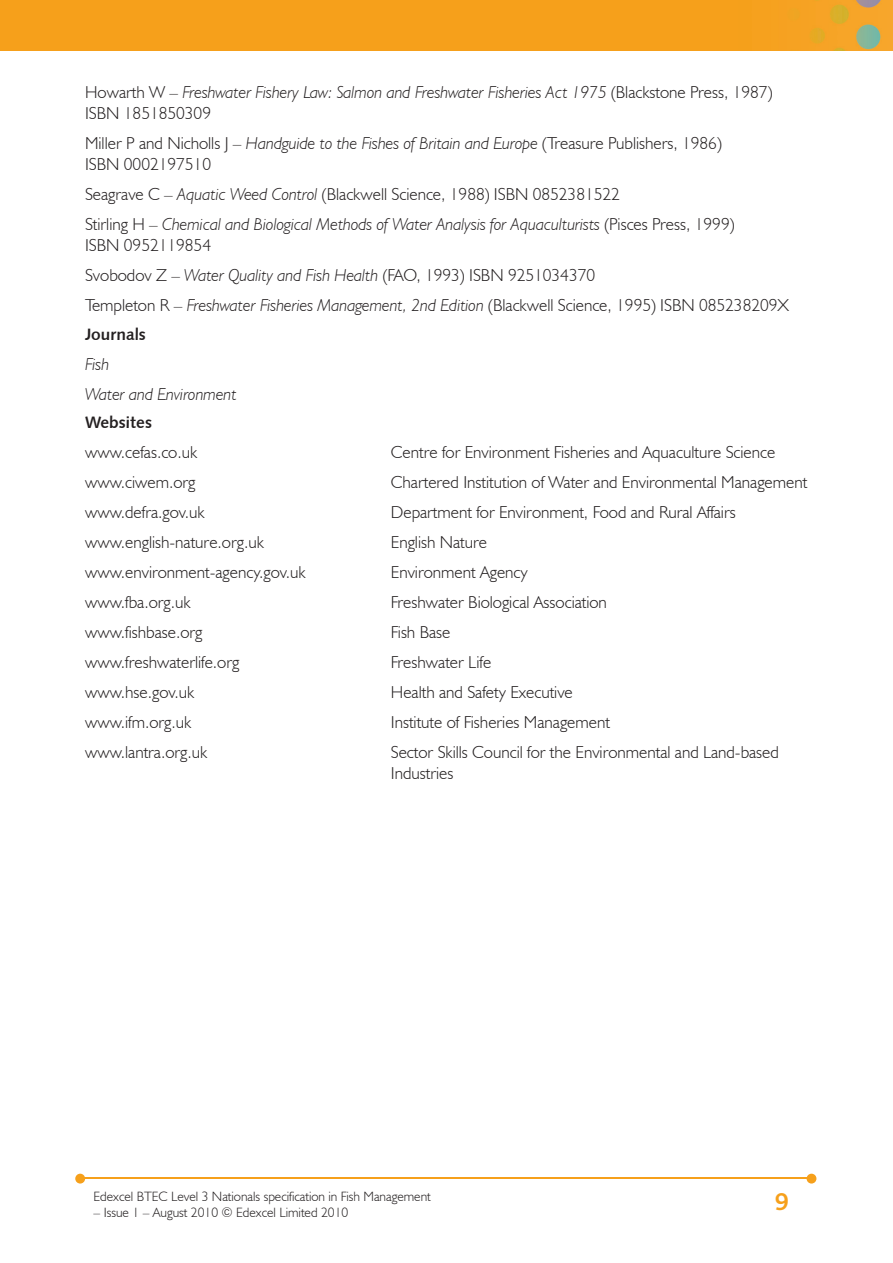
<style>
.page{position:relative;width:893px;height:1263px;background:#fff}
.page>*{position:absolute;margin:0;border:0;box-sizing:border-box;transform-origin:0 0}
.t1{font:700 25.5px "Bliss";color:#f6a01b}
.t2{font:300 17.25px/21px "Humanist 521 BT";color:#231f20}
.t3{font:italic 300 17.25px/30px "Humanist 521 BT";color:#231f20}
.t4{font:16.5px "Humanist 531 BT Bold A";color:#231f20}
.t5{font:300 13.5px "Humanist 521 BT";color:#231f20}
.s1{font-style:normal}
.s2{font-style:italic}
</style>
<div class="page">
<img style="left:0;top:0;width:893px;height:51px">
<hr style="left:82px;top:1178px;width:728px;height:1px;background:#f6a01b">
<svg style="left:807px;top:1174px;width:9px;height:9px"></svg>
<svg style="left:75px;top:1174px;width:10px;height:9px"></svg>
<p class="t3" style="left:85px;top:82px;width:689px;line-height:21px"><span class="s1">Howarth W –</span> Freshwater Fishery Law: Salmon and Freshwater Fisheries Act 1975 <span class="s1">(Blackstone Press, 1987)<br>ISBN 1851850309</span></p>
<p class="t2" style="left:85px;top:132px;width:638px">Miller P and Nicholls J – <span class="s2">Handguide to the Fishes of Britain and Europe</span> (Treasure Publishers, 1986)<br>ISBN 0002197510</p>
<p class="t3" style="left:85px;top:179px;width:651px"><span class="s1">Seagrave C –</span> Aquatic Weed Control <span class="s1">(Blackwell Science, 1988) ISBN 0852381522<br>Stirling H –</span> Chemical and Biological Methods of Water Analysis for Aquaculturists <span class="s1">(Pisces Press, 1999)</span></p>
<p class="t2" style="left:85px;top:230px;width:705px;line-height:30px">ISBN 0952119854<br>Svobodov Z – <span class="s2">Water Quality and Fish Health</span> (FAO, 1993) ISBN 9251034370<br>Templeton R – <span class="s2">Freshwater Fisheries Management, 2nd Edition</span> (Blackwell Science, 1995) ISBN 085238209X</p>
<p class="t4" style="left:85px;top:324px;width:62px">Journals</p>
<p class="t3" style="left:85px;top:349px;width:153px">Fish<br>Water and Environment</p>
<p class="t4" style="left:85px;top:412px;width:69px">Websites</p>
<p class="t2" style="left:85px;top:441px;width:114px">www.cefas.co.uk</p>
<p class="t2" style="left:391px;top:441px;width:386px">Centre for Environment Fisheries and Aquaculture Science</p>
<p class="t2" style="left:85px;top:471px;width:112px">www.ciwem.org</p>
<p class="t2" style="left:391px;top:471px;width:418px">Chartered Institution of Water and Environmental Management</p>
<p class="t2" style="left:85px;top:501px;width:121px">www.defra.gov.uk</p>
<p class="t2" style="left:391px;top:501px;width:346px">Department for Environment, Food and Rural Affairs</p>
<p class="t2" style="left:85px;top:531px;width:180px">www.english-nature.org.uk</p>
<p class="t2" style="left:391px;top:531px;width:98px">English Nature</p>
<p class="t2" style="left:85px;top:561px;width:222px">www.environment-agency.gov.uk</p>
<p class="t2" style="left:391px;top:561px;width:139px">Environment Agency</p>
<p class="t2" style="left:85px;top:591px;width:107px">www.fba.org.uk</p>
<p class="t2" style="left:391px;top:591px;width:218px">Freshwater Biological Association</p>
<p class="t2" style="left:85px;top:621px;width:119px">www.fishbase.org</p>
<p class="t2" style="left:391px;top:621px;width:61px">Fish Base</p>
<p class="t2" style="left:85px;top:651px;width:156px">www.freshwaterlife.org</p>
<p class="t2" style="left:391px;top:651px;width:102px">Freshwater Life</p>
<p class="t2" style="left:85px;top:681px;width:111px">www.hse.gov.uk</p>
<p class="t2" style="left:391px;top:681px;width:184px">Health and Safety Executive</p>
<p class="t2" style="left:85px;top:711px;width:108px">www.ifm.org.uk</p>
<p class="t2" style="left:391px;top:711px;width:221px">Institute of Fisheries Management</p>
<p class="t2" style="left:85px;top:741px;width:124px">www.lantra.org.uk</p>
<p class="t2" style="left:391px;top:741px;width:390px">Sector Skills Council for the Environmental and Land-based<br>Industries</p>
<p class="t5" style="left:94px;top:1188px;width:339px">Edexcel BTEC Level 3 Nationals specification in Fish Management</p>
<p class="t5" style="left:94px;top:1204px;width:256px">– Issue 1 – August 2010 © Edexcel Limited 2010</p>
<h1 class="t1" style="left:775px;top:1189px;width:15px">9</h1>
</div>
